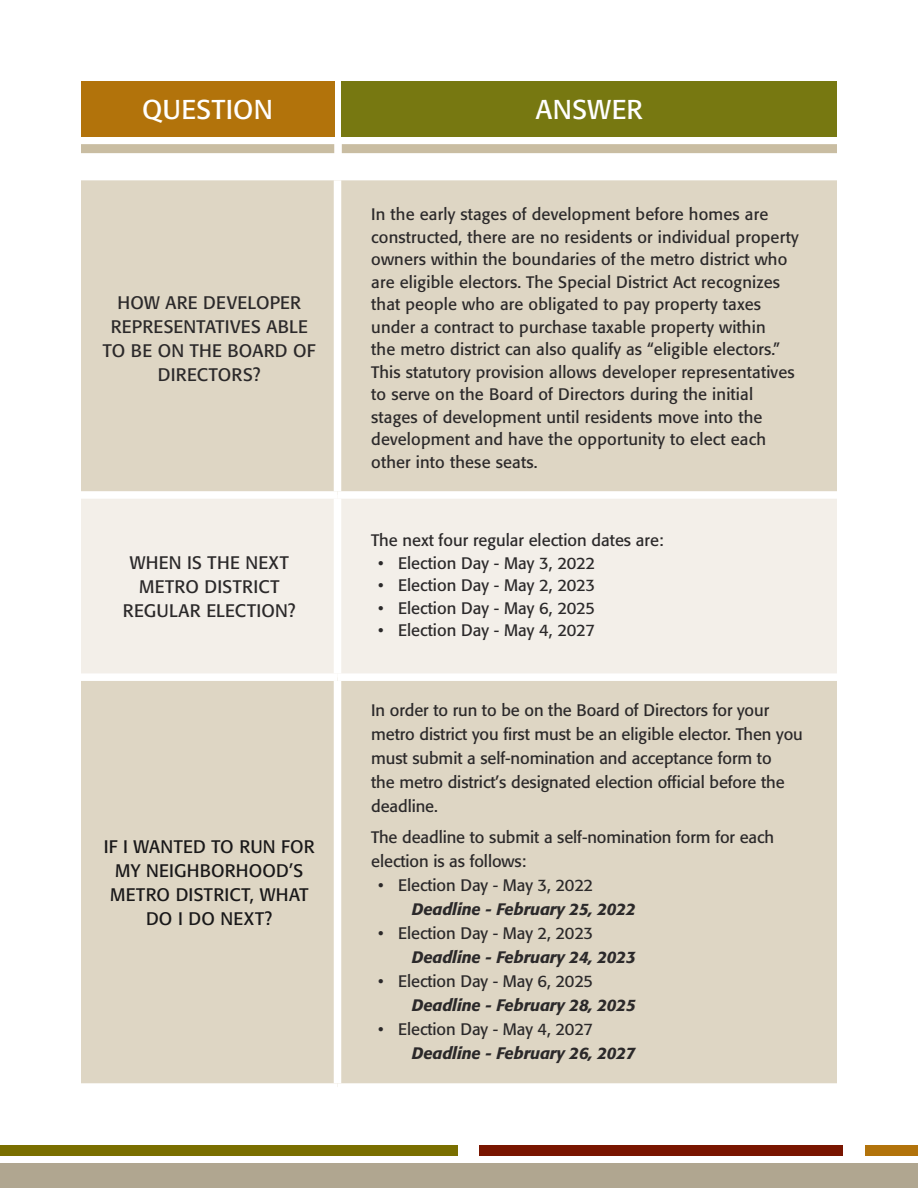
<style>
.page{position:relative;width:918px;height:1188px;background:#fff}
.page>*{position:absolute;margin:0;border:0;box-sizing:border-box;transform-origin:0 0}
.t1{font:27px "Formata";letter-spacing:.015em;color:#fff}
.t2{font:18px/24px "Formata";letter-spacing:.015em;color:#2b292a;text-align:center}
.t3{font:18px/24px "Formata";letter-spacing:.015em;color:#191819;text-align:center}
.t4{font:16.5px/22.5px "Formata";letter-spacing:.01em;color:#2b292a}
.t5{font:italic 500 16.5px "Formata";letter-spacing:-.005em;color:#2b292a}
</style>
<div class="page">
<div style="left:81px;top:180px;width:756px;height:903px;background:#ded6c4"></div>
<div style="left:81px;top:499px;width:756px;height:174px;background:#f3efe9"></div>
<div style="left:334px;top:180px;width:7px;height:311px;background:#fff"></div>
<div style="left:334px;top:499px;width:7px;height:174px;background:#fff"></div>
<div style="left:81px;top:491px;width:257px;height:8px;background:#fff"></div>
<div style="left:338px;top:491px;width:499px;height:8px;background:#fff"></div>
<div style="left:334px;top:681px;width:7px;height:402px;background:#fff"></div>
<div style="left:81px;top:673px;width:257px;height:8px;background:#fff"></div>
<div style="left:338px;top:673px;width:499px;height:8px;background:#fff"></div>
<div style="left:0;top:1164px;width:918px;height:24px;background:#b0a690"></div>
<div style="left:0;top:1145px;width:457px;height:10px;background:#7a6f00"></div>
<div style="left:479px;top:1145px;width:363px;height:10px;background:#791500"></div>
<div style="left:865px;top:1145px;width:53px;height:10px;background:#b2730b"></div>
<div style="left:342px;top:144px;width:495px;height:9px;background:#c9bda2"></div>
<div style="left:81px;top:144px;width:253px;height:9px;background:#c9bda2"></div>
<div style="left:342px;top:81px;width:495px;height:56px;background:#777811"></div>
<div style="left:81px;top:81px;width:253px;height:56px;background:#b2730b"></div>
<p class="t1" style="left:142px;top:94px;width:132px">QUESTION</p>
<p class="t1" style="left:536px;top:94px;width:108px">ANSWER</p>
<p class="t2" style="left:103px;top:290px;width:214px">HOW ARE DEVELOPER<br>REPRESENTATIVES ABLE<br>TO BE ON THE BOARD OF<br>DIRECTORS?</p>
<p class="t2" style="left:123px;top:551px;width:174px">WHEN IS THE NEXT<br>METRO DISTRICT<br>REGULAR ELECTION?</p>
<p class="t3" style="left:104px;top:835px;width:213px">IF I WANTED TO RUN FOR<br>MY NEIGHBORHOOD’S<br>METRO DISTRICT, WHAT<br>DO I DO NEXT?</p>
<p class="t4" style="left:371px;top:203px;width:429px">In the early stages of development before homes are constructed, there are no residents or individual property owners within the boundaries of the metro district who are eligible electors. The Special District Act recognizes that people who are obligated to pay property taxes under a contract to purchase taxable property within<br>the metro district can also qualify as “eligible electors.” This statutory provision allows developer representatives to serve on the Board of Directors during the initial stages of development until residents move into the development and have the opportunity to elect each other into these seats.</p>
<p class="t4" style="left:371px;top:529px;width:294px">The next four regular election dates are:</p>
<p class="t4" style="left:378px;top:552px;width:219px">• Election Day - May 3, 2022</p>
<p class="t4" style="left:378px;top:574px;width:219px">• Election Day - May 2, 2023</p>
<p class="t4" style="left:378px;top:597px;width:219px">• Election Day - May 6, 2025</p>
<p class="t4" style="left:378px;top:619px;width:219px">• Election Day - May 4, 2027</p>
<p class="t4" style="left:371px;top:698px;width:433px;line-height:24px">In order to run to be on the Board of Directors for your metro district you first must be an eligible elector. Then you must submit a self-nomination and acceptance form to<br>the metro district’s designated election official before the deadline.</p>
<p class="t4" style="left:371px;top:825px;width:404px;line-height:24px">The deadline to submit a self-nomination form for each election is as follows:</p>
<p class="t4" style="left:378px;top:873px;width:217px">• Election Day - May 3, 2022</p>
<p class="t5" style="left:412px;top:899px;width:225px">Deadline - February 25, 2022</p>
<p class="t4" style="left:378px;top:921px;width:217px">• Election Day - May 2, 2023</p>
<p class="t5" style="left:412px;top:947px;width:225px">Deadline - February 24, 2023</p>
<p class="t4" style="left:378px;top:969px;width:217px">• Election Day - May 6, 2025</p>
<p class="t5" style="left:412px;top:995px;width:225px">Deadline - February 28, 2025</p>
<p class="t4" style="left:378px;top:1017px;width:217px">• Election Day - May 4, 2027</p>
<p class="t5" style="left:412px;top:1043px;width:225px">Deadline - February 26, 2027</p>
</div>
